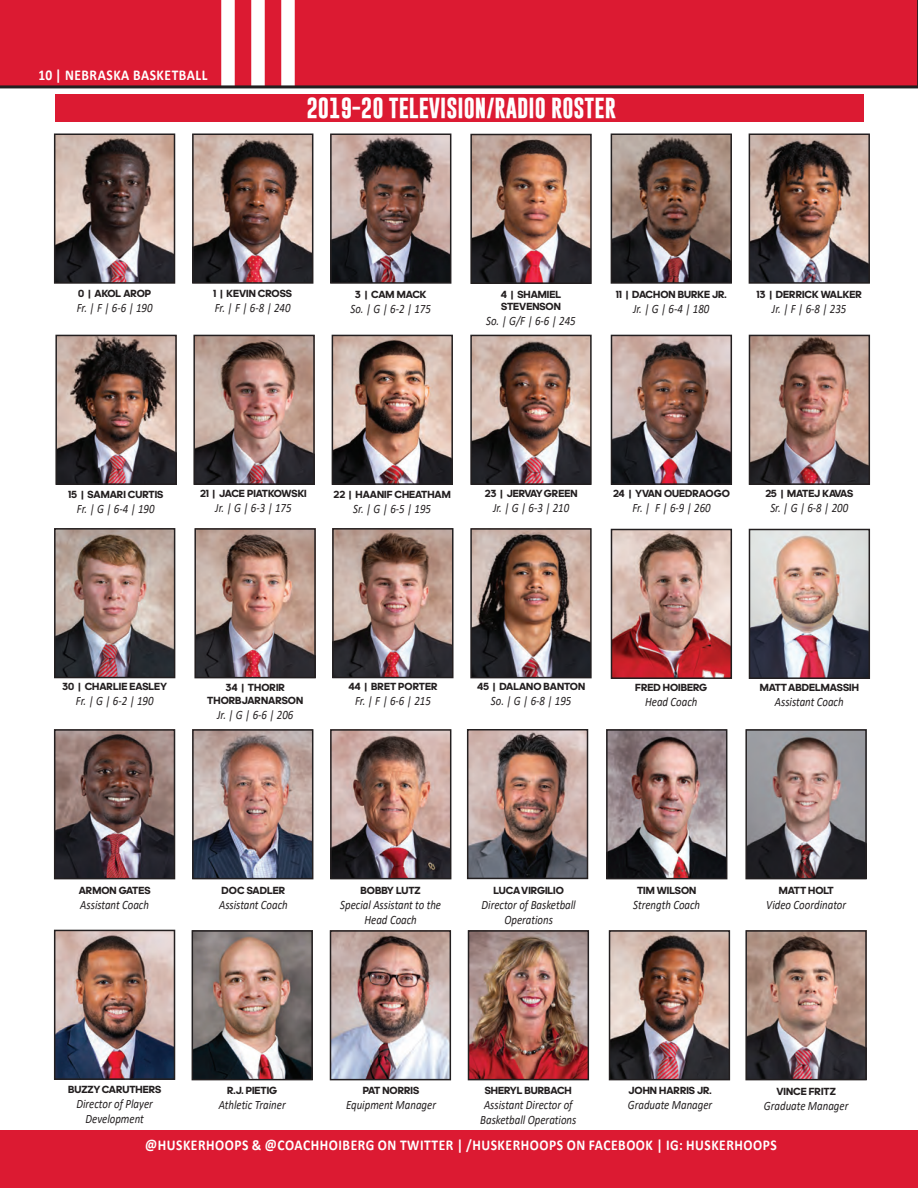
<style>
.page{position:relative;width:918px;height:1188px;background:#fff}
.page>*{position:absolute;margin:0;border:0;box-sizing:border-box;transform-origin:0 0}
.t1{font:700 21px "Gobold";color:#fff}
.t2{font:700 15px "Calibri";letter-spacing:.04em;color:#fff;scale:.9 1}
.t3{font:italic 12.75px/15px "Calibri";color:#231f20;text-align:center;scale:.85 1}
.t4{font:700 10.5px "adineue PRO";color:#231f20}
.t5{font:700 10.5px "adineue PRO";letter-spacing:-.02em;color:#231f20}
</style>
<div class="page">
<div style="left:0;top:1130px;width:918px;height:58px;background:#dc1a32"></div>
<div style="left:0;top:0;width:918px;height:85px;background:#dc1a32"></div>
<div style="left:221px;top:0;width:14px;height:94px;background:#fff"></div>
<div style="left:251px;top:0;width:14px;height:94px;background:#fff"></div>
<div style="left:281px;top:0;width:14px;height:94px;background:#fff"></div>
<hr style="left:0;top:85px;width:918px;height:3px;background:#231f20">
<img style="left:57px;top:136px;width:115px;height:145px">
<div style="left:54px;top:133px;width:121px;height:151px;border:2px solid #231f20"></div>
<img style="left:195px;top:136px;width:115px;height:145px">
<div style="left:192px;top:133px;width:121px;height:151px;border:2px solid #231f20"></div>
<img style="left:333px;top:136px;width:115px;height:145px">
<div style="left:330px;top:133px;width:121px;height:151px;border:2px solid #231f20"></div>
<img style="left:614px;top:136px;width:115px;height:145px">
<div style="left:611px;top:133px;width:121px;height:151px;border:2px solid #231f20"></div>
<img style="left:752px;top:136px;width:115px;height:145px">
<div style="left:749px;top:133px;width:121px;height:151px;border:2px solid #231f20"></div>
<img style="left:58px;top:338px;width:116px;height:144px">
<div style="left:55px;top:335px;width:122px;height:150px;border:2px solid #231f20"></div>
<img style="left:196px;top:338px;width:116px;height:144px">
<div style="left:193px;top:335px;width:122px;height:150px;border:2px solid #231f20"></div>
<img style="left:335px;top:338px;width:115px;height:144px">
<div style="left:332px;top:335px;width:121px;height:150px;border:2px solid #231f20"></div>
<img style="left:614px;top:338px;width:115px;height:144px">
<div style="left:611px;top:335px;width:121px;height:150px;border:2px solid #231f20"></div>
<img style="left:752px;top:338px;width:115px;height:144px">
<div style="left:749px;top:335px;width:121px;height:150px;border:2px solid #231f20"></div>
<img style="left:57px;top:531px;width:115px;height:144px">
<div style="left:54px;top:528px;width:121px;height:150px;border:2px solid #231f20"></div>
<img style="left:197px;top:531px;width:116px;height:144px">
<div style="left:194px;top:528px;width:122px;height:150px;border:2px solid #231f20"></div>
<img style="left:473px;top:137px;width:116px;height:144px">
<div style="left:470px;top:134px;width:122px;height:150px;border:2px solid #231f20"></div>
<img style="left:57px;top:732px;width:115px;height:144px">
<div style="left:54px;top:729px;width:121px;height:150px;border:2px solid #231f20"></div>
<img style="left:195px;top:732px;width:115px;height:144px">
<div style="left:192px;top:729px;width:121px;height:150px;border:2px solid #231f20"></div>
<img style="left:333px;top:732px;width:115px;height:144px">
<div style="left:330px;top:729px;width:121px;height:150px;border:2px solid #231f20"></div>
<img style="left:470px;top:732px;width:115px;height:144px">
<div style="left:467px;top:729px;width:121px;height:150px;border:2px solid #231f20"></div>
<img style="left:609px;top:732px;width:115px;height:144px">
<div style="left:606px;top:729px;width:121px;height:150px;border:2px solid #231f20"></div>
<img style="left:748px;top:732px;width:116px;height:144px">
<div style="left:745px;top:729px;width:122px;height:150px;border:2px solid #231f20"></div>
<img style="left:195px;top:933px;width:115px;height:144px">
<div style="left:192px;top:930px;width:121px;height:150px;border:2px solid #231f20"></div>
<img style="left:333px;top:933px;width:115px;height:144px">
<div style="left:330px;top:930px;width:121px;height:150px;border:2px solid #231f20"></div>
<img style="left:471px;top:933px;width:115px;height:144px">
<div style="left:468px;top:930px;width:121px;height:150px;border:2px solid #231f20"></div>
<img style="left:57px;top:933px;width:115px;height:144px">
<div style="left:54px;top:930px;width:121px;height:150px;border:2px solid #231f20"></div>
<img style="left:612px;top:933px;width:115px;height:144px">
<div style="left:609px;top:930px;width:121px;height:150px;border:2px solid #231f20"></div>
<img style="left:473px;top:338px;width:116px;height:144px">
<div style="left:470px;top:335px;width:122px;height:150px;border:2px solid #231f20"></div>
<img style="left:748px;top:933px;width:116px;height:144px">
<div style="left:745px;top:930px;width:122px;height:150px;border:2px solid #231f20"></div>
<img style="left:335px;top:531px;width:116px;height:144px">
<div style="left:332px;top:528px;width:122px;height:150px;border:2px solid #231f20"></div>
<img style="left:473px;top:531px;width:116px;height:144px">
<div style="left:470px;top:528px;width:122px;height:150px;border:2px solid #231f20"></div>
<img style="left:752px;top:532px;width:115px;height:144px">
<div style="left:749px;top:529px;width:121px;height:150px;border:2px solid #231f20"></div>
<img style="left:614px;top:532px;width:115px;height:144px">
<div style="left:611px;top:529px;width:121px;height:150px;border:2px solid #231f20"></div>
<div style="left:55px;top:94px;width:809px;height:28px;background:#dc1a32"></div>
<p class="t2" style="left:39px;top:65px;width:189px">10 | NEBRASKA BASKETBALL</p>
<p class="t1" style="left:306px;top:94px;width:311px">2019-20 TELEVISION/RADIO ROSTER</p>
<p class="t4" style="left:78px;top:287px;width:75px">0 | AKOL AROP</p>
<p class="t3" style="left:77px;top:300px;width:91px">Fr. | F | 6-6 | 190</p>
<p class="t4" style="left:213px;top:287px;width:80px">1 | KEVIN CROSS</p>
<p class="t3" style="left:215px;top:300px;width:91px">Fr. | F | 6-8 | 240</p>
<p class="t4" style="left:355px;top:288px;width:73px">3 | CAM MACK</p>
<p class="t3" style="left:350px;top:300px;width:96px">So. | G | 6-2 | 175</p>
<p class="t4" style="left:501px;top:288px;width:62px">4 | SHAMIEL</p>
<p class="t4" style="left:501px;top:300px;width:61px">STEVENSON</p>
<p class="t3" style="left:486px;top:313px;width:107px">So. | G/F | 6-6 | 245</p>
<p class="t4" style="left:616px;top:288px;width:112px">11 | DACHON BURKE JR.</p>
<p class="t3" style="left:633px;top:301px;width:91px">Jr. | G | 6-4 | 180</p>
<p class="t4" style="left:757px;top:288px;width:107px">13 | DERRICK WALKER</p>
<p class="t3" style="left:772px;top:301px;width:89px">Jr. | F | 6-8 | 235</p>
<p class="t4" style="left:68px;top:488px;width:97px">15 | SAMARI CURTIS</p>
<p class="t3" style="left:77px;top:500px;width:93px">Fr. | G | 6-4 | 190</p>
<p class="t4" style="left:200px;top:488px;width:108px">21 | JACE PIATKOWSKI</p>
<p class="t3" style="left:215px;top:500px;width:91px">Jr. | G | 6-3 | 175</p>
<p class="t4" style="left:334px;top:489px;width:119px">22 | HAANIF CHEATHAM</p>
<p class="t3" style="left:353px;top:501px;width:93px">Sr. | G | 6-5 | 195</p>
<p class="t4" style="left:485px;top:487px;width:94px">23 | JERVAY GREEN</p>
<p class="t3" style="left:493px;top:500px;width:91px">Jr. | G | 6-3 | 210</p>
<p class="t4" style="left:613px;top:487px;width:118px">24 | YVAN OUEDRAOGO</p>
<p class="t3" style="left:632px;top:500px;width:94px">Fr. | F | 6-9 | 260</p>
<p class="t5" style="left:765px;top:487px;width:89px">25 | MATEJ KAVAS</p>
<p class="t3" style="left:770px;top:500px;width:93px">Sr. | G | 6-8 | 200</p>
<p class="t4" style="left:62px;top:680px;width:106px">30 | CHARLIE EASLEY</p>
<p class="t3" style="left:76px;top:693px;width:93px">Fr. | G | 6-2 | 190</p>
<p class="t4" style="left:225px;top:681px;width:61px">34 | THORIR</p>
<p class="t4" style="left:207px;top:694px;width:97px">THORBJARNARSON</p>
<p class="t3" style="left:217px;top:706px;width:91px">Jr. | G | 6-6 | 206</p>
<p class="t4" style="left:348px;top:680px;width:91px">44 | BRET PORTER</p>
<p class="t3" style="left:355px;top:693px;width:91px">Fr. | F | 6-6 | 215</p>
<p class="t4" style="left:477px;top:681px;width:110px">45 | DALANO BANTON</p>
<p class="t3" style="left:491px;top:693px;width:96px">So. | G | 6-8 | 195</p>
<p class="t4" style="left:635px;top:681px;width:74px">FRED HOIBERG</p>
<p class="t3" style="left:645px;top:694px;width:63px">Head Coach</p>
<p class="t4" style="left:760px;top:681px;width:101px">MATT ABDELMASSIH</p>
<p class="t3" style="left:775px;top:694px;width:82px">Assistant Coach</p>
<p class="t4" style="left:79px;top:884px;width:73px">ARMON GATES</p>
<p class="t3" style="left:80px;top:896px;width:82px">Assistant Coach</p>
<p class="t4" style="left:222px;top:884px;width:65px">DOC SADLER</p>
<p class="t3" style="left:219px;top:896px;width:82px">Assistant Coach</p>
<p class="t4" style="left:361px;top:884px;width:62px">BOBBY LUTZ</p>
<p class="t3" style="left:340px;top:896px;width:120px">Special Assistant to the</p>
<p class="t3" style="left:364px;top:911px;width:63px">Head Coach</p>
<p class="t4" style="left:493px;top:885px;width:72px">LUCA VIRGILIO</p>
<p class="t3" style="left:482px;top:897px;width:112px">Director of Basketball<br>Operations</p>
<p class="t4" style="left:637px;top:885px;width:61px">TIM WILSON</p>
<p class="t3" style="left:633px;top:897px;width:80px">Strength Coach</p>
<p class="t4" style="left:779px;top:885px;width:56px">MATT HOLT</p>
<p class="t3" style="left:766px;top:897px;width:95px">Video Coordinator</p>
<p class="t4" style="left:68px;top:1084px;width:95px">BUZZY CARUTHERS</p>
<p class="t3" style="left:76px;top:1096px;width:91px">Director of Player</p>
<p class="t3" style="left:86px;top:1111px;width:70px">Development</p>
<p class="t4" style="left:227px;top:1084px;width:51px">R.J. PIETIG</p>
<p class="t3" style="left:219px;top:1097px;width:80px">Athletic Trainer</p>
<p class="t4" style="left:363px;top:1084px;width:58px">PAT NORRIS</p>
<p class="t3" style="left:346px;top:1097px;width:107px">Equipment Manager</p>
<p class="t4" style="left:485px;top:1084px;width:89px">SHERYL BURBACH</p>
<p class="t3" style="left:484px;top:1097px;width:106px">Assistant Director of</p>
<p class="t3" style="left:480px;top:1112px;width:115px">Basketball Operations</p>
<p class="t4" style="left:629px;top:1084px;width:85px">JOHN HARRIS JR.</p>
<p class="t3" style="left:628px;top:1097px;width:101px">Graduate Manager</p>
<p class="t4" style="left:776px;top:1086px;width:61px">VINCE FRITZ</p>
<p class="t3" style="left:764px;top:1098px;width:101px">Graduate Manager</p>
<p class="t2" style="left:145px;top:1134px;width:704px">@HUSKERHOOPS &amp; @COACHHOIBERG ON TWITTER | /HUSKERHOOPS ON FACEBOOK | IG: HUSKERHOOPS</p>
</div>
